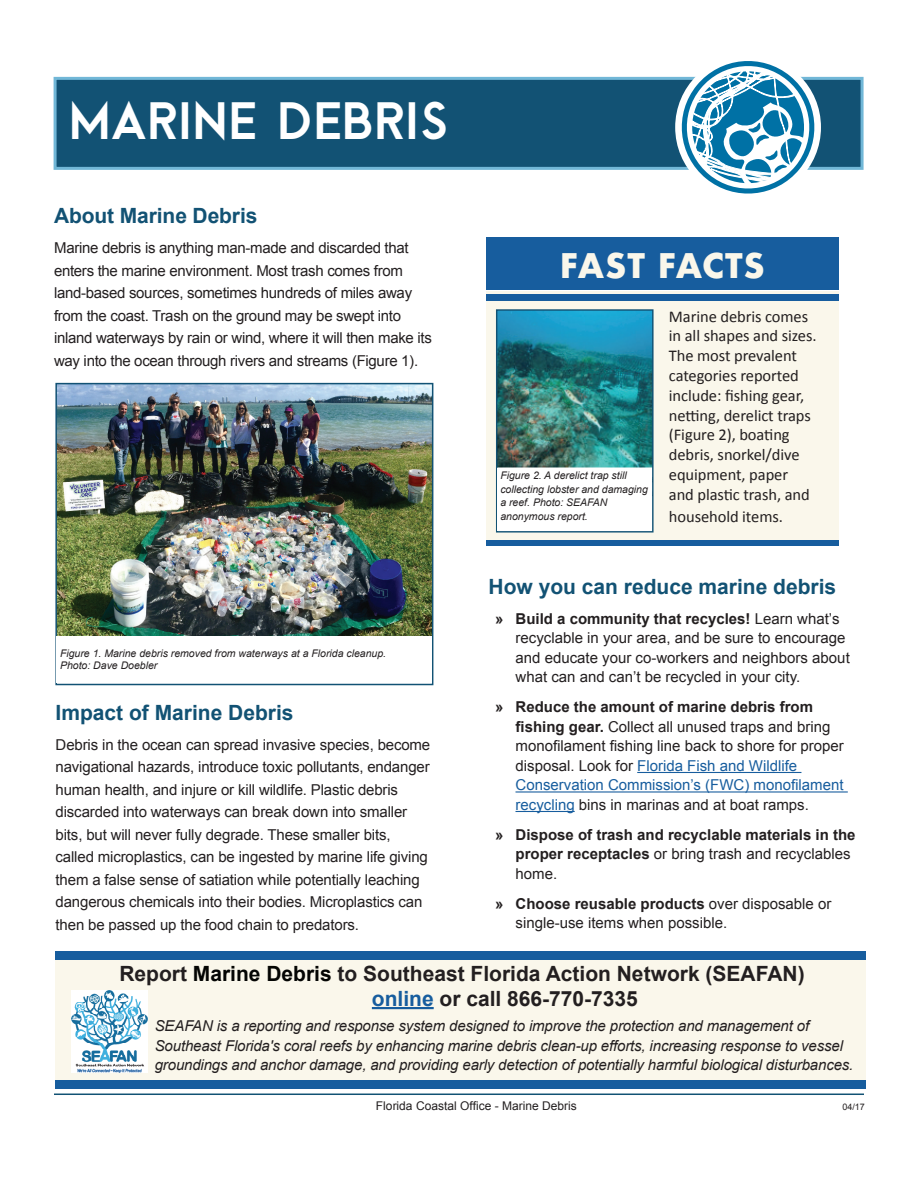
<style>
.page{position:relative;width:918px;height:1188px;background:#fff}
.page>*{position:absolute;margin:0;border:0;box-sizing:border-box;transform-origin:0 0}
.t1{font:800 48px "Arca Majora";color:#fff}
.t2{font:700 33px "Futura";letter-spacing:.025em;color:#faf7eb}
.Main_Bullet_Style__A{font:700 21px "Arial";color:#231f20}
.t3{font:700 21px "Arial";color:#125274}
.t4{font:16.5px/19.8px "Calibri";letter-spacing:-.005em;color:#231f20}
.t5{font:15px/22.5px "Arial";letter-spacing:-.01em;color:#231f20}
.t6{font:italic 15px/19.5px "Arial";letter-spacing:-.01em;color:#231f20}
.t7{font:700 15px/19.5px "Arial";color:#231f20}
.t8{font:12px "Arial";color:#231f20}
.t9{font:italic 10.5px/13.5px "Arial";color:#231f20}
.t10{font:9px "Arial";color:#231f20}
.s1{font-weight:700}
.s2{color:#175d9e}
.s3{font-weight:400}
.s4{color:#040503}
</style>
<div class="page">
<img style="left:58px;top:386px;width:372px;height:250px">
<div style="left:55px;top:383px;width:378px;height:302px;border:2px solid #125274"></div>
<div style="left:57px;top:636px;width:375px;height:47px;background:#fff"></div>
<div style="left:486px;top:238px;width:353px;height:52px;background:#175d9e"></div>
<div style="left:486px;top:291px;width:353px;height:252px;background:#faf7eb"></div>
<div style="left:486px;top:295px;width:353px;height:6px;background:#175d9e"></div>
<div style="left:486px;top:540px;width:353px;height:6px;background:#175d9e"></div>
<hr style="left:637px;top:772px;width:164px;height:1px;background:#175d9e">
<hr style="left:516px;top:791px;width:332px;height:2px;background:#175d9e">
<hr style="left:516px;top:811px;width:59px;height:1px;background:#175d9e">
<div style="left:55px;top:956px;width:811px;height:132px;background:#faf7eb"></div>
<div style="left:55px;top:951px;width:811px;height:9px;background:#175d9e"></div>
<div style="left:55px;top:1080px;width:811px;height:8px;background:#175d9e"></div>
<hr style="left:372px;top:1007px;width:62px;height:2px;background:#175d9e">
<img style="left:72px;top:990px;width:75px;height:82px">
<div style="left:54px;top:77px;width:810px;height:93px;background:#125274;border:3px solid #71b7d7"></div>
<hr style="left:54px;top:1094px;width:810px;height:1px;background:#125274">
<div style="left:675px;top:54px;width:146px;height:146px;background:#fff;border-radius:50%"></div>
<svg style="left:682px;top:61px;width:132px;height:133px"></svg>
<img style="left:498px;top:311px;width:154px;height:158px">
<div style="left:496px;top:309px;width:158px;height:224px;border:1px solid #125274"></div>
<div style="left:497px;top:469px;width:155px;height:62px;background:#fff"></div>
<h1 class="t1" style="left:68px;top:89px;width:383px">MARINE DEBRIS</h1>
<p class="t3" style="left:54px;top:202px;width:205px">About Marine Debris</p>
<p class="t5" style="left:54px;top:237px;width:379px">Marine debris is anything man-made and discarded that enters the marine environment. Most trash comes from land-based sources, sometimes hundreds of miles away from the coast. Trash on the ground may be swept into inland waterways by rain or wind, where it will then make its way into the ocean through rivers and streams (Figure 1).</p>
<p class="t2" style="left:560px;top:241px;width:206px">FAST FACTS</p>
<p class="t4" style="left:669px;top:306px;width:149px">Marine debris comes in all shapes and sizes.<br>The most prevalent categories reported include: fishing gear, netting, derelict traps (Figure 2), boating debris, snorkel/dive equipment, paper and plastic trash, and</p>
<p class="t4" style="left:669px;top:507px;width:116px">household items.</p>
<p class="t9" style="left:500px;top:469px;width:149px">Figure 2. A derelict trap still collecting lobster and damaging a reef. Photo: SEAFAN anonymous report.</p>
<p class="t3" style="left:489px;top:573px;width:349px">How you can reduce marine debris</p>
<p class="t5" style="left:516px;top:609px;width:336px;line-height:19.5px;text-indent:-20px"><span class="s1">» Build a community that recycles!</span> Learn what’s recyclable in your area, and be sure to encourage and educate your co-workers and neighbors about what can and can’t be recycled in your city.</p>
<p class="t5" style="left:516px;top:698px;width:330px;line-height:19.5px;text-indent:-20px"><span class="s1">» Reduce the amount of marine debris from fishing gear.</span> Collect all unused traps and bring monofilament fishing line back to shore for proper disposal. Look for <span class="s2">Florida Fish and Wildlife Conservation Commission’s (FWC) monofilament recycling</span> bins in marinas and at boat ramps.</p>
<p class="t7" style="left:516px;top:825px;width:342px;text-indent:-20px">» Dispose of trash and recyclable materials in the proper receptacles <span class="s3">or bring trash and recyclables home.</span></p>
<p class="t5" style="left:516px;top:894px;width:317px;line-height:19.5px;text-indent:-20px"><span class="s1">» Choose reusable products</span> over disposable or single-use items when possible.</p>
<p class="Main_Bullet_Style__A" style="left:119px;top:959px;width:687px">Report <span class="s4">Marine Debris</span> to Southeast Florida Action Network (SEAFAN)</p>
<p class="Main_Bullet_Style__A" style="left:372px;top:984px;width:268px"><span class="s2">online</span> or call 866-770-7335</p>
<p class="t6" style="left:155px;top:1017px;width:700px">SEAFAN is a reporting and response system designed to improve the protection and management of<br>Southeast Florida's coral reefs by enhancing marine debris clean-up efforts, increasing response to vessel groundings and anchor damage, and providing early detection of potentially harmful biological disturbances.</p>
<p class="t9" style="left:60px;top:647px;width:328px">Figure 1. Marine debris removed from waterways at a Florida cleanup.</p>
<p class="t9" style="left:60px;top:659px;width:99px">Photo: Dave Doebler</p>
<p class="t3" style="left:56px;top:699px;width:240px">Impact of Marine Debris</p>
<p class="t5" style="left:56px;top:734px;width:376px">Debris in the ocean can spread invasive species, become navigational hazards, introduce toxic pollutants, endanger human health, and injure or kill wildlife. Plastic debris discarded into waterways can break down into smaller bits, but will never fully degrade. These smaller bits, called microplastics, can be ingested by marine life giving them a false sense of satiation while potentially leaching dangerous chemicals into their bodies. Microplastics can then be passed up the food chain to predators.</p>
<p class="t8" style="left:376px;top:1098px;width:202px">Florida Coastal Office - Marine Debris</p>
<p class="t10" style="left:842px;top:1101px;width:24px">04/17</p>
</div>
